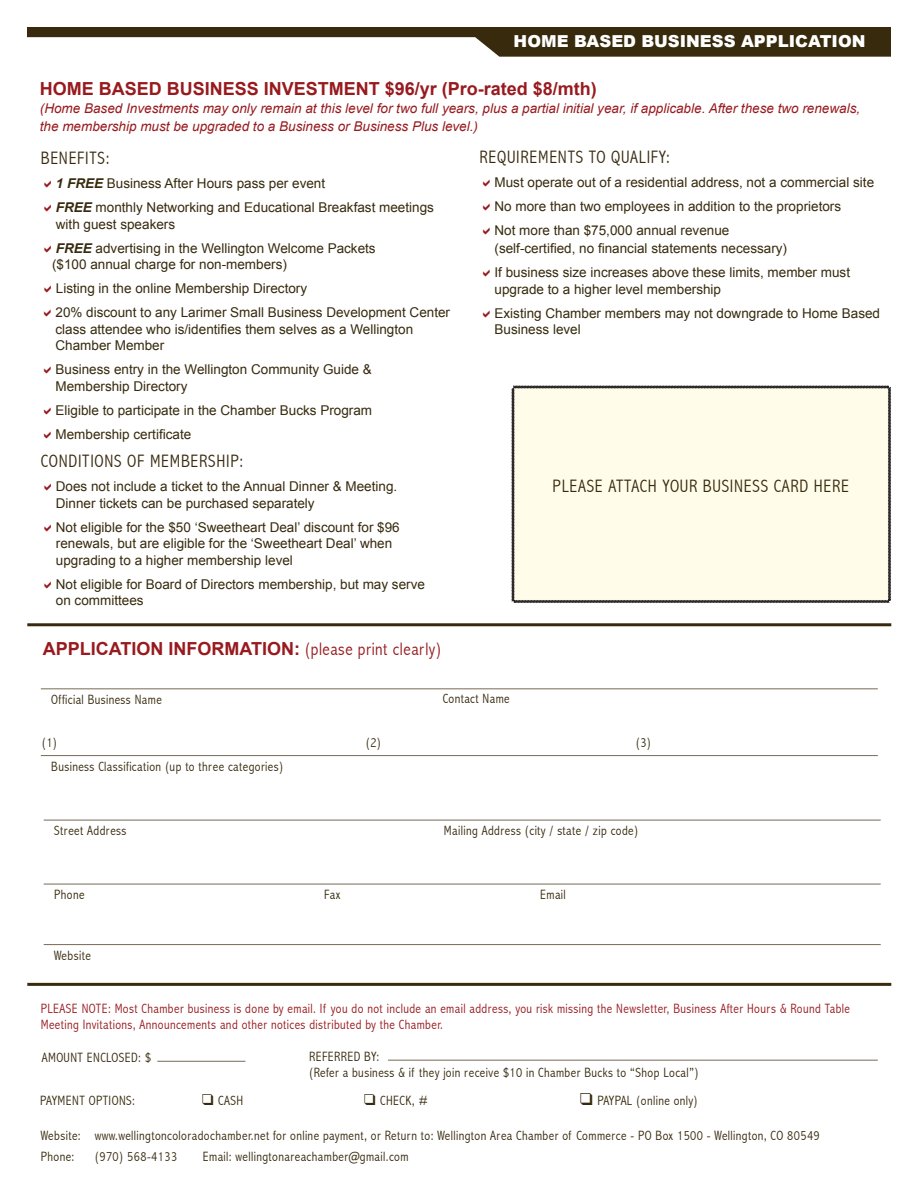
<style>
.page{position:relative;width:918px;height:1188px;background:#fff}
.page>*{position:absolute;margin:0;border:0;box-sizing:border-box;transform-origin:0 0}
.t1{font:700 18px "Arial";color:#981a1e}
.t2{font:300 condensed 18px "Abadi";letter-spacing:.04em;color:#372a0d}
.t3{font:900 16.5px "Arial";color:#fff}
.t4{font:13.5px "Arial";color:#372a0d}
.t5{font:300 condensed 13.5px "Abadi";letter-spacing:.03em;color:#372a0d}
.t6{font:300 condensed 13.5px "Abadi";letter-spacing:.03em;color:#981a1e}
.t7{font:italic 13.5px/18px "Arial";color:#981a1e}
.s1{font-weight:700;font-style:italic}
.s2{font-family:"Abadi";font-weight:300;font-stretch:condensed}
.s3{font-family:"Monotype Sorts";font-weight:400;font-stretch:normal;font-size:15px}
.s4{font-family:"Monotype Sorts";font-weight:400;font-stretch:normal;font-size:16.5px}
</style>
<div class="page">
<hr style="left:27px;top:623px;width:864px;height:3px;background:#372a0d">
<hr style="left:41px;top:689px;width:837px;height:1px;background:#776955">
<hr style="left:41px;top:755px;width:837px;height:1px;background:#776955">
<hr style="left:44px;top:820px;width:837px;height:1px;background:#776955">
<hr style="left:44px;top:884px;width:837px;height:1px;background:#776955">
<hr style="left:44px;top:944px;width:837px;height:1px;background:#776955">
<hr style="left:27px;top:983px;width:864px;height:3px;background:#372a0d">
<hr style="left:157px;top:1061px;width:88px;height:1px;background:#776955">
<svg style="left:511px;top:385px;width:380px;height:218px;background:#f7f5e2"></svg>
<hr style="left:388px;top:1060px;width:490px;height:1px;background:#776955">
<div style="left:27px;top:27px;width:864px;height:39px;background:#372a0d"></div>
<svg style="left:27px;top:37px;width:864px;height:29px"></svg>
<p class="t3" style="left:514px;top:30px;width:353px">HOME BASED BUSINESS APPLICATION</p>
<p class="t1" style="left:40px;top:77px;width:559px">HOME BASED BUSINESS INVESTMENT $96/yr (Pro-rated $8/mth)</p>
<p class="t7" style="left:40px;top:99px;width:822px">(Home Based Investments may only remain at this level for two full years, plus a partial initial year, if applicable. After these two renewals, the membership must be upgraded to a Business or Business Plus level.)</p>
<p class="t2" style="left:41px;top:148px;width:70px">BENEFITS:</p>
<p class="t4" style="left:56px;top:175px;width:271px"><span class="s1">1 FREE</span> Business After Hours pass per event</p>
<p class="t4" style="left:56px;top:199px;width:380px"><span class="s1">FREE</span> monthly Networking and Educational Breakfast meetings</p>
<p class="t4" style="left:56px;top:215px;width:121px">with guest speakers</p>
<p class="t4" style="left:56px;top:239px;width:321px"><span class="s1">FREE</span> advertising in the Wellington Welcome Packets</p>
<p class="t4" style="left:52px;top:256px;width:236px">($100 annual charge for non-members)</p>
<p class="t4" style="left:56px;top:280px;width:253px">Listing in the online Membership Directory</p>
<p class="t4" style="left:56px;top:303px;width:396px">20% discount to any Larimer Small Business Development Center</p>
<p class="t4" style="left:56px;top:320px;width:359px">class attendee who is/identifies them selves as a Wellington</p>
<p class="t4" style="left:56px;top:336px;width:110px">Chamber Member</p>
<p class="t4" style="left:56px;top:360px;width:318px">Business entry in the Wellington Community Guide &amp;</p>
<p class="t4" style="left:56px;top:377px;width:134px">Membership Directory</p>
<p class="t4" style="left:56px;top:401px;width:318px">Eligible to participate in the Chamber Bucks Program</p>
<p class="t4" style="left:56px;top:425px;width:137px">Membership certificate</p>
<p class="t2" style="left:41px;top:451px;width:204px">CONDITIONS OF MEMBERSHIP:</p>
<p class="t4" style="left:56px;top:478px;width:343px">Does not include a ticket to the Annual Dinner &amp; Meeting.</p>
<p class="t4" style="left:56px;top:494px;width:260px">Dinner tickets can be purchased separately</p>
<p class="t4" style="left:56px;top:518px;width:345px">Not eligible for the $50 ‘Sweetheart Deal’ discount for $96</p>
<p class="t4" style="left:56px;top:535px;width:338px">renewals, but are eligible for the ‘Sweetheart Deal’ when</p>
<p class="t4" style="left:56px;top:551px;width:239px">upgrading to a higher membership level</p>
<p class="t4" style="left:56px;top:575px;width:371px">Not eligible for Board of Directors membership, but may serve</p>
<p class="t4" style="left:56px;top:592px;width:89px">on committees</p>
<p class="t2" style="left:480px;top:147px;width:192px">REQUIREMENTS TO QUALIFY:</p>
<p class="t4" style="left:495px;top:174px;width:381px">Must operate out of a residential address, not a commercial site</p>
<p class="t4" style="left:495px;top:198px;width:348px">No more than two employees in addition to the proprietors</p>
<p class="t4" style="left:495px;top:222px;width:236px">Not more than $75,000 annual revenue</p>
<p class="t4" style="left:495px;top:240px;width:294px">(self-certified, no financial statements necessary)</p>
<p class="t4" style="left:495px;top:264px;width:357px">If business size increases above these limits, member must</p>
<p class="t4" style="left:495px;top:280px;width:228px">upgrade to a higher level membership</p>
<p class="t4" style="left:495px;top:304px;width:387px">Existing Chamber members may not downgrade to Home Based</p>
<p class="t4" style="left:495px;top:321px;width:88px">Business level</p>
<p class="t2" style="left:553px;top:475px;width:298px">PLEASE ATTACH YOUR BUSINESS CARD HERE</p>
<p class="t1" style="left:43px;top:637px;width:400px">APPLICATION INFORMATION: <span class="s2">(please print clearly)</span></p>
<p class="t5" style="left:51px;top:692px;width:112px">Official Business Name</p>
<p class="t5" style="left:443px;top:691px;width:69px">Contact Name</p>
<p class="t5" style="left:42px;top:735px;width:17px">(1)</p>
<p class="t5" style="left:366px;top:735px;width:17px">(2)</p>
<p class="t5" style="left:636px;top:735px;width:17px">(3)</p>
<p class="t5" style="left:51px;top:759px;width:233px">Business Classification (up to three categories)</p>
<p class="t5" style="left:54px;top:823px;width:74px">Street Address</p>
<p class="t5" style="left:444px;top:823px;width:196px">Mailing Address (city / state / zip code)</p>
<p class="t5" style="left:54px;top:887px;width:32px">Phone</p>
<p class="t5" style="left:324px;top:887px;width:18px">Fax</p>
<p class="t5" style="left:540px;top:887px;width:27px">Email</p>
<p class="t5" style="left:54px;top:948px;width:38px">Website</p>
<p class="t6" style="left:41px;top:1001px;width:811px">PLEASE NOTE: Most Chamber business is done by email. If you do not include an email address, you risk missing the Newsletter, Business After Hours &amp; Round Table</p>
<p class="t6" style="left:41px;top:1017px;width:404px">Meeting Invitations, Announcements and other notices distributed by the Chamber.</p>
<p class="t5" style="left:309px;top:1048px;width:72px">REFERRED BY:</p>
<p class="t5" style="left:309px;top:1064px;width:391px">(Refer a business &amp; if they join receive $10 in Chamber Bucks to “Shop Local”)</p>
<p class="t5" style="left:42px;top:1049px;width:111px">AMOUNT ENCLOSED: $</p>
<p class="t5" style="left:40px;top:1093px;width:96px">PAYMENT OPTIONS:</p>
<p class="t5" style="left:202px;top:1093px;width:42px"><span class="s3">q</span> CASH</p>
<p class="t5" style="left:364px;top:1093px;width:65px"><span class="s3">q</span> CHECK, #</p>
<p class="t5" style="left:580px;top:1093px;width:119px"><span class="s4">q</span> PAYPAL (online only)</p>
<p class="t5" style="left:41px;top:1127px;width:780px">Website: www.wellingtoncoloradochamber.net for online payment, or Return to: Wellington Area Chamber of Commerce - PO Box 1500 - Wellington, CO 80549</p>
<p class="t5" style="left:41px;top:1148px;width:35px">Phone:</p>
<p class="t5" style="left:95px;top:1148px;width:84px">(970) 568-4133</p>
<p class="t5" style="left:203px;top:1148px;width:207px">Email: wellingtonareachamber@gmail.com</p>
</div>
